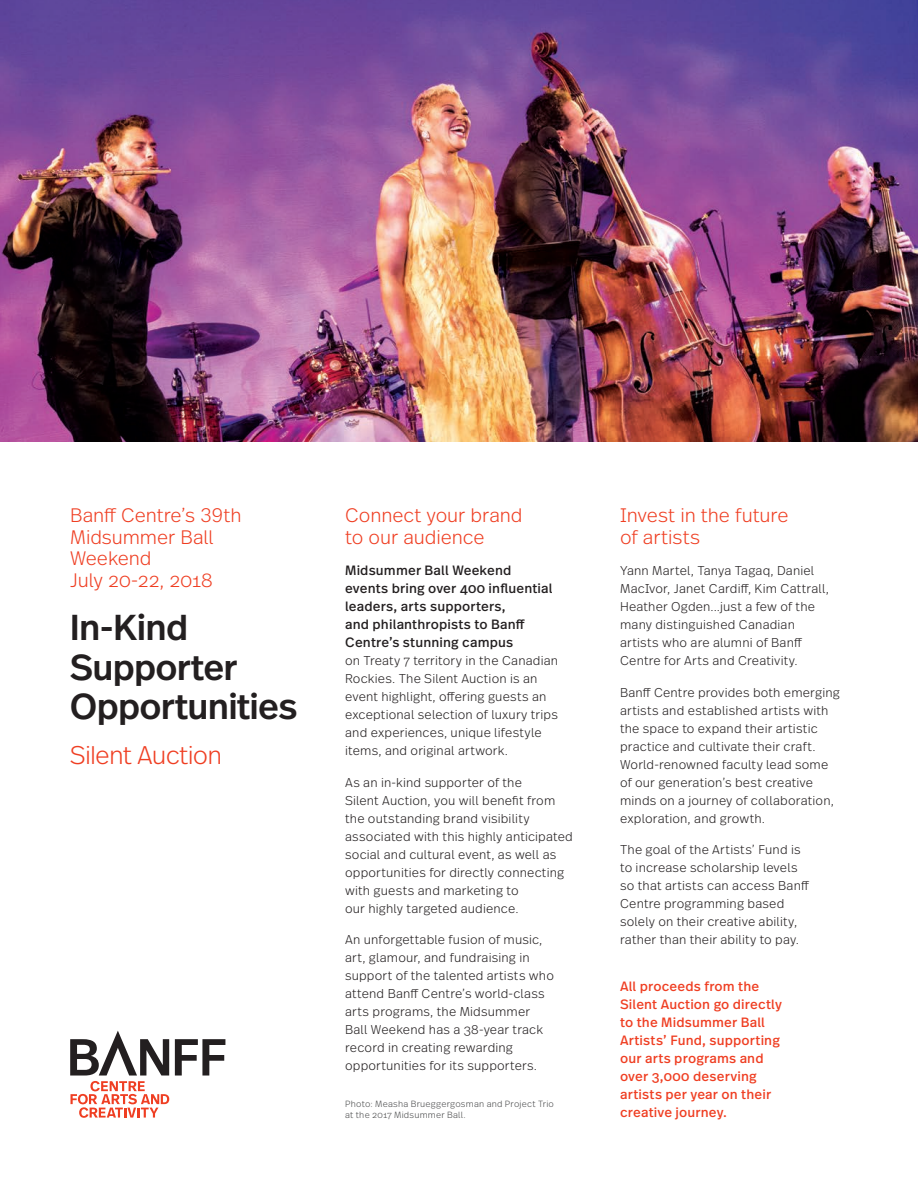
<style>
.page{position:relative;width:918px;height:1188px;background:#fff}
.page>*{position:absolute;margin:0;border:0;box-sizing:border-box;transform-origin:0 0}
.cover-subheader-red{font:500 36px/39.6px "Real Head OT";letter-spacing:-.005em;color:#231f20}
.contact-heading-red{font:300 25.5px "Real Head OT";letter-spacing:-.005em;color:#ef3e22}
.cover-highlight-red{font:300 19.5px/21.8px "Real Text OT";letter-spacing:-.005em;color:#ef3e22}
.subheader{font:13.5px/18px "Real Text OT";letter-spacing:.015em;color:#ef3e22}
.subheader-2{font:13.5px/18px "Real Text OT";letter-spacing:.015em;color:#231f20}
.body-text{font:300 12.75px/18px "Real Text OT";letter-spacing:.015em;color:#231f20}
.subheader-3{font:300 12.75px/18px "Real Text OT";letter-spacing:.015em;color:#231f20}
.photo-credit-white{font:300 9px/11.2px "Real Text OT";letter-spacing:.025em;color:#4b4c4d}
</style>
<div class="page">
<svg style="left:175px;top:1039px;width:50px;height:37px"></svg>
<svg style="left:70px;top:1031px;width:99px;height:87px"></svg>
<img style="left:0;top:0;width:918px;height:442px">
<p class="cover-highlight-red" style="left:70px;top:504px;width:173px">Banff Centre’s 39th<br>Midsummer Ball<br>Weekend<br>July 20-22, 2018</p>
<p class="cover-subheader-red" style="left:70px;top:608px;width:228px">In-Kind<br>Supporter<br>Opportunities</p>
<p class="contact-heading-red" style="left:70px;top:740px;width:153px">Silent Auction</p>
<p class="cover-highlight-red" style="left:345px;top:504px;width:179px">Connect your brand to our audience</p>
<p class="subheader-2" style="left:345px;top:562px;width:209px">Midsummer Ball Weekend events bring over 400 influential leaders, arts supporters,<br>and philanthropists to Banff<br>Centre’s stunning campus</p>
<p class="subheader-3" style="left:345px;top:652px;width:214px">on Treaty 7 territory in the Canadian Rockies. The Silent Auction is an event highlight, offering guests an exceptional selection of luxury trips and experiences, unique lifestyle items, and original artwork.</p>
<p class="body-text" style="left:345px;top:773px;width:229px">As an in-kind supporter of the<br>Silent Auction, you will benefit from the outstanding brand visibility associated with this highly anticipated social and cultural event, as well as opportunities for directly connecting with guests and marketing to<br>our highly targeted audience.</p>
<p class="body-text" style="left:345px;top:931px;width:210px">An unforgettable fusion of music, art, glamour, and fundraising in support of the talented artists who attend Banff Centre’s world-class arts programs, the Midsummer Ball Weekend has a 38-year track record in creating rewarding opportunities for its supporters.</p>
<p class="photo-credit-white" style="left:345px;top:1098px;width:210px">Photo: Measha Brueggergosman and Project Trio at the 2017 Midsummer Ball.</p>
<p class="cover-highlight-red" style="left:620px;top:504px;width:170px">Invest in the future of artists</p>
<p class="body-text" style="left:620px;top:562px;width:210px">Yann Martel, Tanya Tagaq, Daniel<br>MacIvor, Janet Cardiff, Kim Cattrall,<br>Heather Ogden...just a few of the many distinguished Canadian artists who are alumni of Banff<br>Centre for Arts and Creativity.</p>
<p class="body-text" style="left:620px;top:683px;width:221px">Banff Centre provides both emerging artists and established artists with the space to expand their artistic practice and cultivate their craft.<br>World-renowned faculty lead some of our generation’s best creative minds on a journey of collaboration, exploration, and growth.</p>
<p class="body-text" style="left:620px;top:841px;width:191px">The goal of the Artists’ Fund is to increase scholarship levels so that artists can access Banff<br>Centre programming based solely on their creative ability, rather than their ability to pay.</p>
<p class="subheader" style="left:620px;top:978px;width:163px">All proceeds from the<br>Silent Auction go directly to the Midsummer Ball<br>Artists’ Fund, supporting our arts programs and over 3,000 deserving artists per year on their creative journey.</p>
</div>
